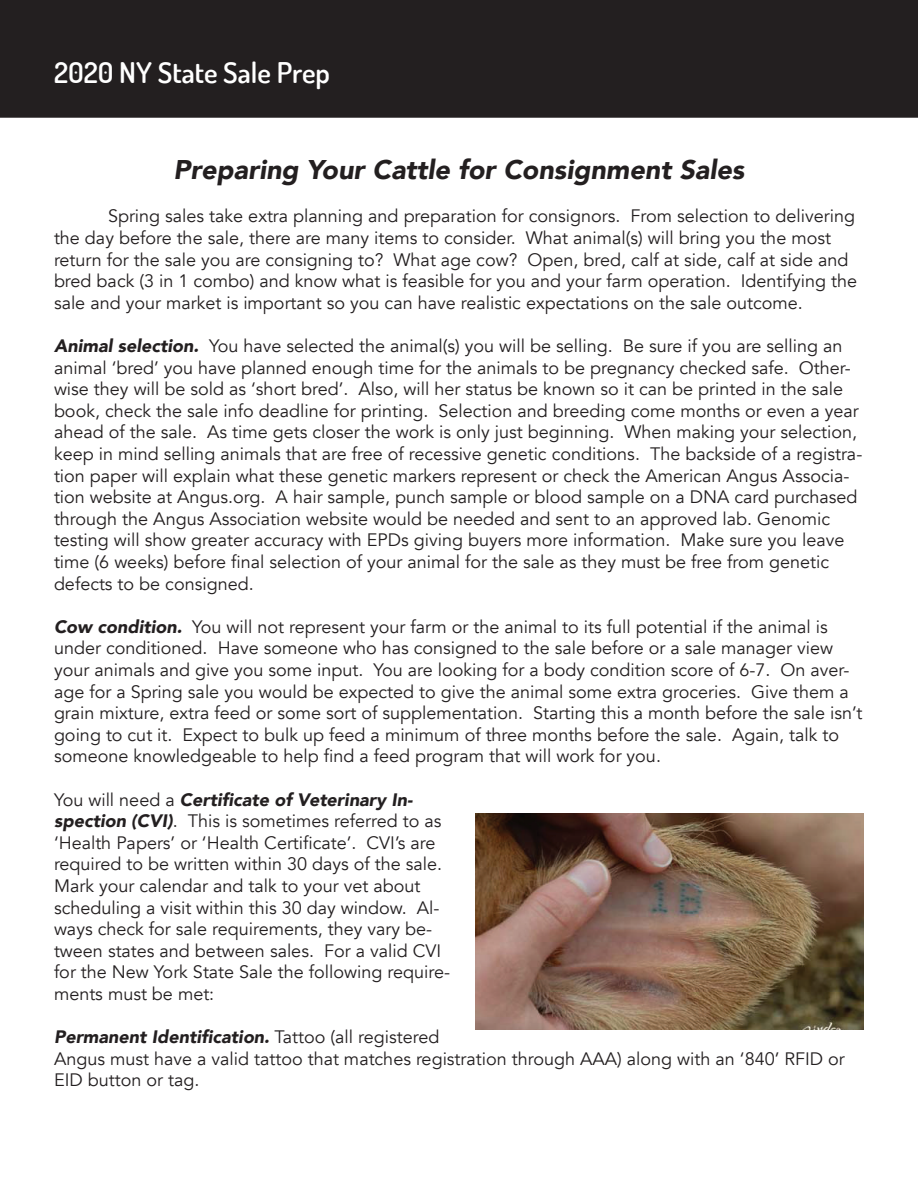
<style>
.page{position:relative;width:918px;height:1188px;background:#fff}
.page>*{position:absolute;margin:0;border:0;box-sizing:border-box;transform-origin:0 0}
.t1{font:600 28.5px "Dosis";color:#fff}
.t2{font:italic 900 27px "Avenir";color:#231f20}
.t3{font:18px/21.6px "Avenir";color:#231f20}
.s1{font-weight:900;font-style:italic}
</style>
<div class="page">
<div style="left:0;top:0;width:918px;height:118px;background:#231f20"></div>
<img style="left:475px;top:813px;width:389px;height:216px">
<h1 class="t1" style="left:54px;top:54px;width:278px">2020 NY State Sale Prep</h1>
<h2 class="t2" style="left:174px;top:148px;width:572px">Preparing Your Cattle for Consignment Sales</h2>
<p class="t3" style="left:54px;top:206px;width:805px;text-indent:54px">Spring sales take extra planning and preparation for consignors. From selection to delivering the day before the sale, there are many items to consider. What animal(s) will bring you the most return for the sale you are consigning to? What age cow? Open, bred, calf at side, calf at side and bred back (3 in 1 combo) and know what is feasible for you and your farm operation. Identifying the sale and your market is important so you can have realistic expectations on the sale outcome.</p>
<p class="t3" style="left:54px;top:335px;width:810px"><span class="s1">Animal selection.</span> You have selected the animal(s) you will be selling. Be sure if you are selling an animal ‘bred’ you have planned enough time for the animals to be pregnancy checked safe. Other&shy;wise they will be sold as ‘short bred’. Also, will her status be known so it can be printed in the sale book, check the sale info deadline for printing. Selection and breeding come months or even a year ahead of the sale. As time gets closer the work is only just beginning. When making your selection, keep in mind selling animals that are free of recessive genetic conditions. The backside of a registra&shy;tion paper will explain what these genetic markers represent or check the American Angus Associa&shy;tion website at Angus.org. A hair sample, punch sample or blood sample on a DNA card purchased through the Angus Association website would be needed and sent to an approved lab. Genomic testing will show greater accuracy with EPDs giving buyers more information. Make sure you leave time (6 weeks) before final selection of your animal for the sale as they must be free from genetic defects to be consigned.</p>
<p class="t3" style="left:54px;top:616px;width:810px"><span class="s1">Cow condition.</span> You will not represent your farm or the animal to its full potential if the animal is under conditioned. Have someone who has consigned to the sale before or a sale manager view your animals and give you some input. You are looking for a body condition score of 6-7. On aver&shy;age for a Spring sale you would be expected to give the animal some extra groceries. Give them a grain mixture, extra feed or some sort of supplementation. Starting this a month before the sale isn’t going to cut it. Expect to bulk up feed a minimum of three months before the sale. Again, talk to someone knowledgeable to help find a feed program that will work for you.</p>
<p class="t3" style="left:54px;top:789px;width:398px">You will need a <span class="s1">Certificate of Veterinary In&shy;spection (CVI)</span>. This is sometimes referred to as ‘Health Papers’ or ‘Health Certificate’. CVI’s are required to be written within 30 days of the sale.<br>Mark your calendar and talk to your vet about scheduling a visit within this 30 day window. Al&shy;ways check for sale requirements, they vary be&shy;tween states and between sales. For a valid CVI for the New York State Sale the following require&shy;ments must be met:</p>
<p class="t3" style="left:54px;top:1027px;width:792px"><span class="s1">Permanent Identification.</span> Tattoo (all registered<br>Angus must have a valid tattoo that matches registration through AAA) along with an ‘840’ RFID or<br>EID button or tag.</p>
</div>
